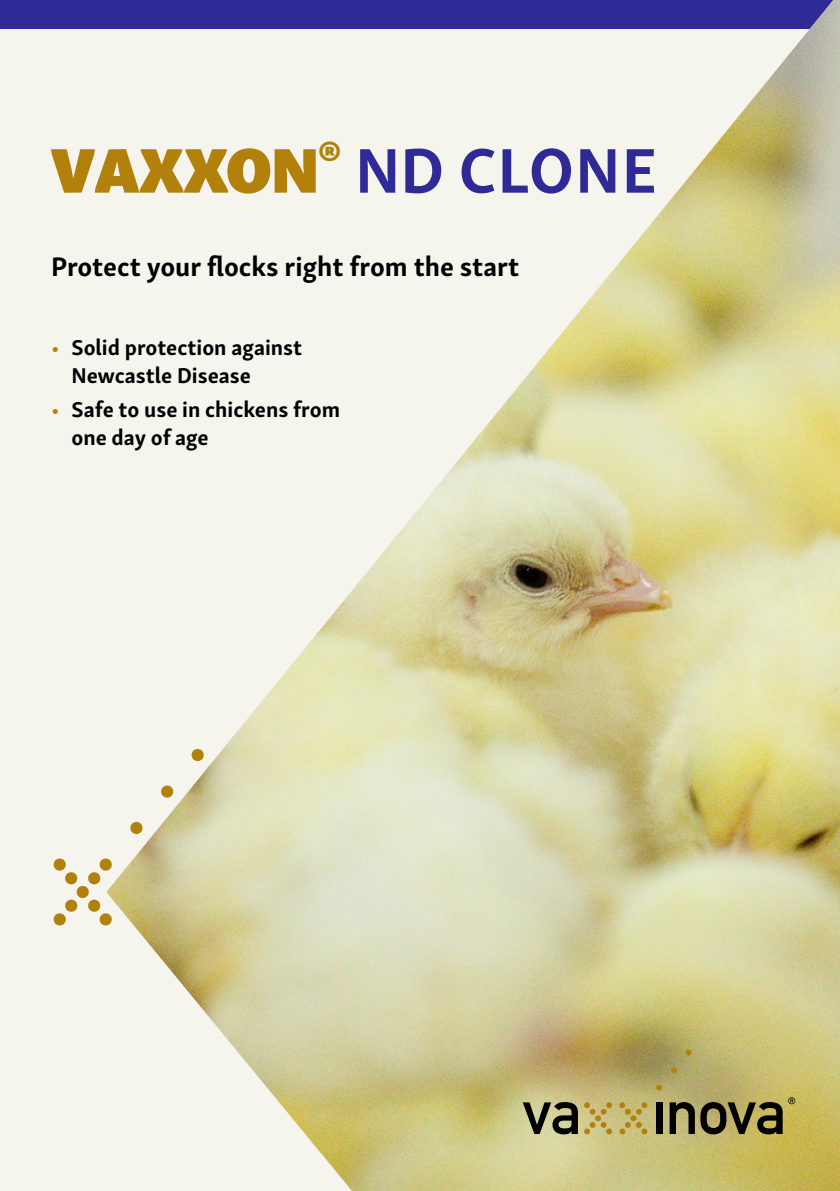
<style>
.page{position:relative;width:840px;height:1191px;background:#fff}
.page>*{position:absolute;margin:0;border:0;box-sizing:border-box;transform-origin:0 0}
.t1{font:700 64.8px "Skolar Sans";letter-spacing:.02em;color:#2f2a95}
.t2{font:700 27.4px "Skolar Sans";color:#000}
.t3{font:700 22px/28px "Skolar Sans";color:#000}
.s1{font-family:"Skolar Sans Latn Bl";font-weight:400;color:#b2810b}
.s2{color:#b2810b}
</style>
<div class="page">
<div style="left:0;top:0;width:839px;height:1191px;background:#f5f4ed"></div>
<svg style="left:53px;top:858px;width:53px;height:68px"></svg>
<div style="left:0;top:0;width:839px;height:28px;background:#2f2a95"></div>
<img style="left:106px;top:0;width:733px;height:1191px">
<svg style="left:655px;top:1084px;width:7px;height:6px"></svg>
<svg style="left:670px;top:1066px;width:6px;height:7px"></svg>
<svg style="left:618px;top:1102px;width:29px;height:32px"></svg>
<svg style="left:583px;top:1102px;width:29px;height:32px"></svg>
<svg style="left:685px;top:1049px;width:6px;height:6px"></svg>
<svg style="left:522px;top:1102px;width:55px;height:32px;background:#6d6c50"></svg>
<div style="left:655px;top:1102px;width:7px;height:32px;background:#000"></div>
<svg style="left:669px;top:1102px;width:25px;height:32px"></svg>
<svg style="left:700px;top:1097px;width:94px;height:37px;background:#766d3c"></svg>
<h1 class="t1" style="left:51px;top:118px;width:606px"><span class="s1">VAXXON</span><sup>®</sup> ND CLONE</h1>
<p class="t2" style="left:51px;top:244px;width:469px">Protect your flocks right from the start</p>
<p class="t3" style="left:71px;top:331px;width:232px;text-indent:-20px"><span class="s2">•</span> Solid protection against<br>Newcastle Disease</p>
<p class="t3" style="left:71px;top:393px;width:270px;text-indent:-20px"><span class="s2">•</span> Safe to use in chickens from one day of age</p>
</div>
